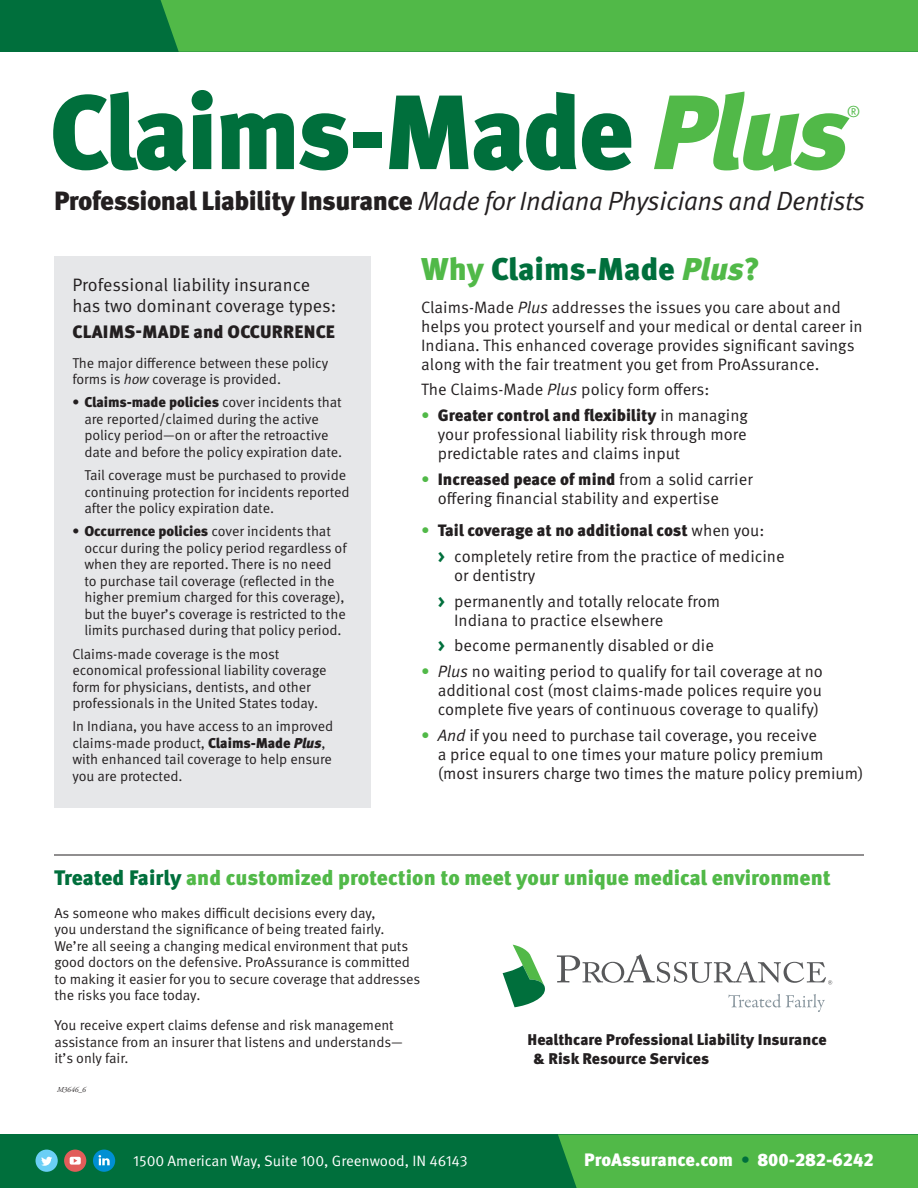
<style>
.page{position:relative;width:918px;height:1188px;background:#fff}
.page>*{position:absolute;margin:0;border:0;box-sizing:border-box;transform-origin:0 0}
.t1{font:900 105.45px "Meta OT";letter-spacing:-.035em;color:#006f3c}
.Subhead_14meta{font:900 31.5px "Meta OT";color:#006f3c}
.Text{font:italic 26.4px "Meta OT";letter-spacing:-.02em;color:#231f20}
.Subhead_14meta_DG{font:900 21px "Meta OT";color:#51b948}
.Subhead_14meta_DG-2{font:18px/21.6px "Meta OT";color:#231f20}
.Meta_footer{font:900 18px "Meta OT";color:#fff}
.Subhead_14meta_DG-3{font:900 18px "Meta OT";letter-spacing:.01em;color:#231f20}
.Sidebar_bullet{font:16.5px/18.9px "Meta OT";color:#231f20}
.Sidebar_text{font:16.5px/19px "Meta OT";color:#231f20}
.Sidebar_bullet-2{font:900 16.5px "Meta OT";letter-spacing:-.005em;color:#231f20}
.Meta_footer-2{font:900 15.6px/18.5px "Meta OT";letter-spacing:-.005em;color:#231f20}
.t2{font:15.6px "Meta OT";color:#51b948}
.Sidebar_text-2{font:15px "Meta OT";letter-spacing:-.005em;color:#fff}
.Sidebar_text-3{font:14.25px/16.5px "Meta OT";letter-spacing:-.005em;color:#231f20}
.Sidebar_bullet-3{font:14.25px/16.5px "Meta OT";letter-spacing:-.005em;color:#231f20}
.Disclaimer{font:italic 7.5px "Adobe Garamond Pro";color:#231f20}
.s1{font-style:italic;color:#51b948}
.s2{font-weight:900;font-style:normal}
.s3{font-style:italic}
.s4{font-weight:900}
.s5{font-weight:900;font-style:italic}
.s6{color:#51b948}
.s7{font-weight:400;color:#51b948}
.s8{font-weight:400}
.s9{font-weight:900;color:#006f3c}
.s10{color:#006f3c}
</style>
<div class="page">
<div style="left:54px;top:256px;width:316px;height:552px;background:#e6e7e9"></div>
<div style="left:0;top:1134px;width:918px;height:54px;background:#006f3c"></div>
<div style="left:558px;top:1134px;width:360px;height:54px;background:#51b948"></div>
<svg style="left:502px;top:945px;width:43px;height:63px"></svg>
<svg style="left:557px;top:954px;width:275px;height:31px"></svg>
<svg style="left:728px;top:994px;width:97px;height:18px"></svg>
<div style="left:36px;top:1150px;width:22px;height:22px;background:#6bcff6;border-radius:50%"></div>
<svg style="left:41px;top:1157px;width:11px;height:9px"></svg>
<div style="left:64px;top:1150px;width:22px;height:22px;background:#e15d5a;border-radius:50%"></div>
<svg style="left:70px;top:1157px;width:11px;height:8px"></svg>
<div style="left:93px;top:1150px;width:22px;height:22px;background:#008fd3;border-radius:50%"></div>
<svg style="left:99px;top:1155px;width:11px;height:10px"></svg>
<div style="left:0;top:0;width:918px;height:52px;background:#006f3c"></div>
<div style="left:161px;top:0;width:757px;height:52px;background:#51b948"></div>
<hr style="left:54px;top:855px;width:810px;height:1px;background:#231f20">
<p class="t1" style="left:50px;top:67px;width:802px">Claims-Made <span class="s1">Plus</span></p>
<p class="t2" style="left:847px;top:102px;width:15px">®</p>
<p class="Text" style="left:54px;top:185px;width:813px"><span class="s2">Professional Liability Insurance</span> Made for Indiana Physicians and Dentists</p>
<p class="Subhead_14meta_DG-2" style="left:72px;top:274px;width:266px">Professional liability insurance has two dominant coverage types:</p>
<p class="Subhead_14meta_DG-3" style="left:72px;top:320px;width:264px">CLAIMS-MADE and OCCURRENCE</p>
<p class="Sidebar_text-3" style="left:72px;top:355px;width:258px">The major difference between these policy forms is <span class="s3">how</span> coverage is provided.</p>
<p class="Sidebar_bullet-3" style="left:84px;top:394px;width:259px;text-indent:-12px"><span class="s4">• Claims-made policies</span> cover incidents that are reported/claimed during the active policy period—on or after the retroactive date and before the policy expiration date.</p>
<p class="Sidebar_bullet-3" style="left:84px;top:467px;width:267px">Tail coverage must be purchased to provide continuing protection for incidents reported after the policy expiration date.</p>
<p class="Sidebar_bullet-3" style="left:84px;top:523px;width:264px;text-indent:-12px"><span class="s4">• Occurrence policies</span> cover incidents that occur during the policy period regardless of when they are reported. There is no need to purchase tail coverage (reflected in the higher premium charged for this coverage), but the buyer’s coverage is restricted to the limits purchased during that policy period.</p>
<p class="Sidebar_text-3" style="left:72px;top:646px;width:256px">Claims-made coverage is the most economical professional liability coverage form for physicians, dentists, and other professionals in the United States today.</p>
<p class="Sidebar_text-3" style="left:72px;top:718px;width:262px">In Indiana, you have access to an improved claims-made product, <span class="s4">Claims-Made</span> <span class="s5">Plus</span>, with enhanced tail coverage to help ensure you are protected.</p>
<p class="Subhead_14meta" style="left:421px;top:250px;width:340px"><span class="s6">Why</span> Claims-Made <span class="s1">Plus</span><span class="s6">?</span></p>
<p class="Sidebar_text" style="left:421px;top:298px;width:443px">Claims-Made <span class="s3">Plus</span> addresses the issues you care about and helps you protect yourself and your medical or dental career in Indiana. This enhanced coverage provides significant savings along with the fair treatment you get from ProAssurance.</p>
<p class="Sidebar_text" style="left:421px;top:380px;width:290px">The Claims-Made <span class="s3">Plus</span> policy form offers:</p>
<p class="Sidebar_bullet" style="left:438px;top:406px;width:312px;text-align:justify;text-indent:-16px"><span class="s6">•</span> <span class="s4">Greater control and flexibility</span> in managing your professional liability risk through more predictable rates and claims input</p>
<p class="Sidebar_bullet" style="left:438px;top:470px;width:317px;text-indent:-16px"><span class="s6">•</span> <span class="s4">Increased peace of mind</span> from a solid carrier offering financial stability and expertise</p>
<p class="Sidebar_bullet-2" style="left:421px;top:520px;width:345px"><span class="s7">•</span> Tail coverage at no additional cost <span class="s8">when you:</span></p>
<p class="Sidebar_bullet" style="left:454px;top:547px;width:332px;text-indent:-16px"><span class="s9">&gt;</span> completely retire from the practice of medicine or dentistry</p>
<p class="Sidebar_bullet" style="left:454px;top:592px;width:268px;text-indent:-16px"><span class="s9">&gt;</span> permanently and totally relocate from<br>Indiana to practice elsewhere</p>
<p class="Sidebar_bullet" style="left:438px;top:636px;width:278px"><span class="s9">&gt;</span> become permanently disabled or die</p>
<p class="Sidebar_bullet" style="left:438px;top:662px;width:387px;text-align:justify;text-indent:-16px"><span class="s6">•</span> <span class="s3">Plus</span> no waiting period to qualify for tail coverage at no additional cost (most claims-made polices require you complete five years of continuous coverage to qualify)</p>
<p class="Sidebar_bullet" style="left:438px;top:726px;width:427px;text-indent:-16px"><span class="s6">•</span> <span class="s3">And</span> if you need to purchase tail coverage, you receive<br>a price equal to one times your mature policy premium (most insurers charge two times the mature policy premium)</p>
<p class="Subhead_14meta_DG" style="left:54px;top:865px;width:778px"><span class="s10">Treated Fairly</span> and customized protection to meet your unique medical environment</p>
<p class="Sidebar_text-3" style="left:54px;top:905px;width:368px">As someone who makes difficult decisions every day,<br>you understand the significance of being treated fairly.<br>We’re all seeing a changing medical environment that puts good doctors on the defensive. ProAssurance is committed to making it easier for you to secure coverage that addresses the risks you face today.</p>
<p class="Sidebar_text-3" style="left:54px;top:1017px;width:350px">You receive expert claims defense and risk management assistance from an insurer that listens and understands— it’s only fair.</p>
<p class="Disclaimer" style="left:57px;top:1086px;width:31px">M3646_6</p>
<p class="Sidebar_text-2" style="left:133px;top:1152px;width:336px">1500 American Way, Suite 100, Greenwood, IN 46143</p>
<p class="Meta_footer-2" style="left:534px;top:1031px;width:295px;text-indent:-6px">Healthcare Professional Liability Insurance &amp; Risk Resource Services</p>
<p class="Meta_footer" style="left:584px;top:1149px;width:291px">ProAssurance.com <span class="s10">•</span> 800-282-6242</p>
</div>
